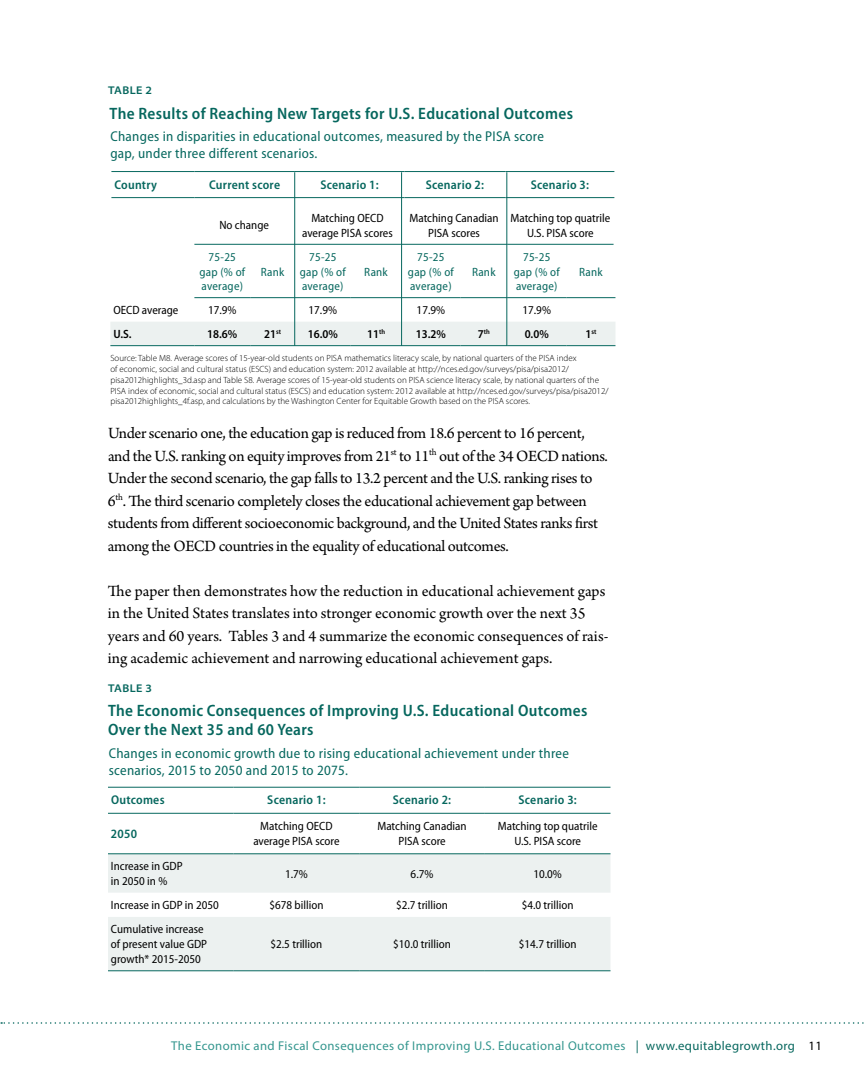
<style>
.page{position:relative;width:864px;height:1080px;background:#fff}
.page>*{position:absolute;margin:0;border:0;box-sizing:border-box;transform-origin:0 0}
.t1{font:16.5px/22.5px "Arno Pro";letter-spacing:-.02em;color:#000}
.t2{font:600 semi-condensed 16.5px/19.5px "Myriad Pro";letter-spacing:.02em;color:#06675e}
.t3{font:semi-condensed 14.25px/17.1px "Myriad Pro";letter-spacing:.02em;color:#07685f}
.t4{font:12.75px "Myriad Pro";letter-spacing:.03em;color:#34968e}
.t5{font:600 semi-condensed 12.75px "Myriad Pro";letter-spacing:.02em;color:#06675e}
.t6{font:semi-condensed 12px/15px "Myriad Pro";color:#000;text-align:center}
.t7{font:semi-condensed 12px/14.4px "Myriad Pro";letter-spacing:.02em;color:#06675e;text-align:center}
.t8{font:600 semi-condensed 12px "Myriad Pro";color:#000}
.t9{font:600 semi-expanded 11.25px "Myriad Pro";letter-spacing:.04em;color:#06675e}
.t10{font:300 9px/10.8px "Myriad Pro";color:#000}
.t11{font:600 semi-condensed 7.05px "Myriad Pro";color:#000}
.s1{font-size:12px}
.s2{color:#06675e}
.s3{color:#000}
</style>
<div class="page">
<svg style="left:1px;top:1022px;width:863px;height:2px"></svg>
<hr style="left:194px;top:244px;width:100px;height:1px;background:#07685f">
<hr style="left:294px;top:244px;width:107px;height:1px;background:#07685f">
<hr style="left:401px;top:244px;width:106px;height:1px;background:#07685f">
<hr style="left:507px;top:244px;width:107px;height:1px;background:#07685f">
<hr style="left:111px;top:171px;width:83px;height:1px;background:#07685f">
<hr style="left:194px;top:171px;width:101px;height:1px;background:#07685f">
<hr style="left:295px;top:171px;width:109px;height:1px;background:#07685f">
<hr style="left:404px;top:171px;width:102px;height:1px;background:#07685f">
<hr style="left:506px;top:171px;width:108px;height:1px;background:#07685f">
<hr style="left:111px;top:197px;width:83px;height:1px;background:#07685f">
<hr style="left:194px;top:197px;width:101px;height:1px;background:#07685f">
<hr style="left:295px;top:197px;width:109px;height:1px;background:#07685f">
<hr style="left:404px;top:197px;width:102px;height:1px;background:#07685f">
<hr style="left:506px;top:197px;width:108px;height:1px;background:#07685f">
<div style="left:110px;top:322px;width:505px;height:23px;background:#ecf1f0"></div>
<hr style="left:194px;top:297px;width:56px;height:1px;background:#07685f">
<hr style="left:250px;top:297px;width:45px;height:1px;background:#07685f">
<hr style="left:295px;top:297px;width:56px;height:1px;background:#07685f">
<hr style="left:351px;top:297px;width:50px;height:1px;background:#07685f">
<hr style="left:401px;top:297px;width:59px;height:1px;background:#07685f">
<hr style="left:460px;top:297px;width:47px;height:1px;background:#07685f">
<hr style="left:507px;top:297px;width:59px;height:1px;background:#07685f">
<hr style="left:566px;top:297px;width:49px;height:1px;background:#07685f">
<hr style="left:110px;top:345px;width:84px;height:1px;background:#07685f">
<hr style="left:194px;top:345px;width:56px;height:1px;background:#07685f">
<hr style="left:250px;top:345px;width:45px;height:1px;background:#07685f">
<hr style="left:295px;top:345px;width:56px;height:1px;background:#07685f">
<hr style="left:351px;top:345px;width:50px;height:1px;background:#07685f">
<hr style="left:401px;top:345px;width:59px;height:1px;background:#07685f">
<hr style="left:460px;top:345px;width:47px;height:1px;background:#07685f">
<hr style="left:507px;top:345px;width:59px;height:1px;background:#07685f">
<hr style="left:566px;top:345px;width:49px;height:1px;background:#07685f">
<hr style="left:294px;top:172px;width:1px;height:174px;background:#06675e">
<hr style="left:401px;top:172px;width:1px;height:174px;background:#06675e">
<hr style="left:507px;top:172px;width:1px;height:174px;background:#06675e">
<div style="left:108px;top:855px;width:502px;height:116px;background:#ecf1f0"></div>
<svg style="left:108px;top:893px;width:502px;height:24px"></svg>
<hr style="left:108px;top:787px;width:126px;height:1px;background:#07685f">
<hr style="left:234px;top:787px;width:125px;height:1px;background:#07685f">
<hr style="left:359px;top:787px;width:126px;height:1px;background:#07685f">
<hr style="left:485px;top:787px;width:125px;height:1px;background:#07685f">
<hr style="left:234px;top:813px;width:125px;height:1px;background:#07685f">
<hr style="left:359px;top:813px;width:126px;height:1px;background:#07685f">
<hr style="left:485px;top:813px;width:125px;height:1px;background:#07685f">
<hr style="left:234px;top:854px;width:125px;height:1px;background:#07685f">
<hr style="left:359px;top:854px;width:126px;height:1px;background:#07685f">
<hr style="left:485px;top:854px;width:125px;height:1px;background:#07685f">
<hr style="left:108px;top:813px;width:126px;height:1px;background:#07685f">
<hr style="left:108px;top:854px;width:126px;height:1px;background:#07685f">
<hr style="left:108px;top:971px;width:126px;height:1px;background:#07685f">
<hr style="left:234px;top:971px;width:125px;height:1px;background:#07685f">
<hr style="left:359px;top:971px;width:126px;height:1px;background:#07685f">
<hr style="left:485px;top:971px;width:125px;height:1px;background:#07685f">
<p class="t9" style="left:108px;top:84px;width:46px">TABLE 2</p>
<p class="t2" style="left:110px;top:104px;width:465px">The Results of Reaching New Targets for U.S. Educational Outcomes</p>
<p class="t3" style="left:110px;top:128px;width:435px">Changes in disparities in educational outcomes, measured by the PISA score gap, under three different scenarios.</p>
<p class="t5" style="left:114px;top:177px;width:44px">Country</p>
<p class="t5" style="left:209px;top:177px;width:72px">Current score</p>
<p class="t5" style="left:320px;top:177px;width:60px">Scenario 1:</p>
<p class="t5" style="left:426px;top:177px;width:60px">Scenario 2:</p>
<p class="t5" style="left:531px;top:177px;width:60px">Scenario 3:</p>
<p class="t6" style="left:219px;top:218px;width:51px">No change</p>
<p class="t6" style="left:302px;top:211px;width:92px">Matching OECD average PISA scores</p>
<p class="t6" style="left:409px;top:211px;width:91px">Matching Canadian<br>PISA scores</p>
<p class="t6" style="left:510px;top:211px;width:101px">Matching top quatrile<br>U.S. PISA score</p>
<p class="t7" style="left:199px;top:250px;width:47px">75-25 gap (% of average)</p>
<p class="t7" style="left:261px;top:265px;width:25px">Rank</p>
<p class="t7" style="left:300px;top:250px;width:47px">75-25 gap (% of average)</p>
<p class="t7" style="left:364px;top:265px;width:25px">Rank</p>
<p class="t7" style="left:408px;top:250px;width:47px">75-25 gap (% of average)</p>
<p class="t7" style="left:472px;top:265px;width:25px">Rank</p>
<p class="t7" style="left:514px;top:250px;width:47px">75-25 gap (% of average)</p>
<p class="t7" style="left:579px;top:265px;width:25px">Rank</p>
<p class="t6" style="left:113px;top:303px;width:67px">OECD average</p>
<p class="t6" style="left:208px;top:303px;width:30px">17.9%</p>
<p class="t6" style="left:309px;top:303px;width:30px">17.9%</p>
<p class="t6" style="left:417px;top:303px;width:30px">17.9%</p>
<p class="t6" style="left:522px;top:303px;width:30px">17.9%</p>
<p class="t8" style="left:113px;top:328px;width:20px">U.S.</p>
<p class="t8" style="left:207px;top:328px;width:32px">18.6%</p>
<p class="t8" style="left:264px;top:328px;width:18px">21<sup>st</sup></p>
<p class="t8" style="left:308px;top:328px;width:32px">16.0%</p>
<p class="t8" style="left:367px;top:328px;width:19px">11<sup>th</sup></p>
<p class="t8" style="left:416px;top:328px;width:32px">13.2%</p>
<p class="t11" style="left:478px;top:328px;width:13px"><span class="s1">7</span>th</p>
<p class="t8" style="left:525px;top:328px;width:26px">0.0%</p>
<p class="t11" style="left:585px;top:328px;width:12px"><span class="s1">1</span>st</p>
<p class="t10" style="left:110px;top:353px;width:500px">Source: Table M8. Average scores of 15-year-old students on PISA mathematics literacy scale, by national quarters of the PISA index<br>of economic, social and cultural status (ESCS) and education system: 2012 available at http://nces.ed.gov/surveys/pisa/pisa2012/ pisa2012highlights_3d.asp and Table S8. Average scores of 15-year-old students on PISA science literacy scale, by national quarters of the PISA index of economic, social and cultural status (ESCS) and education system: 2012 available at http://nces.ed.gov/surveys/pisa/pisa2012/ pisa2012highlights_4f.asp, and calculations by the Washington Center for Equitable Growth based on the PISA scores.</p>
<p class="t1" style="left:108px;top:423px;width:501px">Under scenario one, the education gap is reduced from 18.6 percent to 16 percent, and the U.S. ranking on equity improves from 21<sup>st</sup> to 11<sup>th</sup> out of the 34 OECD nations.<br>Under the second scenario, the gap falls to 13.2 percent and the U.S. ranking rises to 6<sup>th</sup>. The third scenario completely closes the educational achievement gap between students from different socioeconomic background, and the United States ranks first among the OECD countries in the equality of educational outcomes.</p>
<p class="t1" style="left:108px;top:580px;width:502px">The paper then demonstrates how the reduction in educational achievement gaps in the United States translates into stronger economic growth over the next 35 years and 60 years. Tables 3 and 4 summarize the economic consequences of rais&shy;ing academic achievement and narrowing educational achievement gaps.</p>
<p class="t9" style="left:108px;top:682px;width:46px">TABLE 3</p>
<p class="t2" style="left:108px;top:701px;width:481px">The Economic Consequences of Improving U.S. Educational Outcomes<br>Over the Next 35 and 60 Years</p>
<p class="t3" style="left:109px;top:745px;width:462px">Changes in economic growth due to rising educational achievement under three scenarios, 2015 to 2050 and 2015 to 2075.</p>
<p class="t5" style="left:111px;top:793px;width:55px">Outcomes</p>
<p class="t5" style="left:267px;top:793px;width:60px">Scenario 1:</p>
<p class="t5" style="left:393px;top:793px;width:60px">Scenario 2:</p>
<p class="t5" style="left:519px;top:793px;width:60px">Scenario 3:</p>
<p class="t5" style="left:111px;top:826px;width:28px">2050</p>
<p class="t6" style="left:253px;top:819px;width:88px">Matching OECD average PISA score</p>
<p class="t6" style="left:377px;top:819px;width:91px">Matching Canadian<br>PISA score</p>
<p class="t6" style="left:498px;top:819px;width:101px">Matching top quatrile<br>U.S. PISA score</p>
<p class="t6" style="left:111px;top:859px;width:73px;text-align:left">Increase in GDP in 2050 in %</p>
<p class="t6" style="left:285px;top:867px;width:24px">1.7%</p>
<p class="t6" style="left:411px;top:867px;width:24px">6.7%</p>
<p class="t6" style="left:533px;top:867px;width:30px">10.0%</p>
<p class="t6" style="left:111px;top:898px;width:109px">Increase in GDP in 2050</p>
<p class="t6" style="left:269px;top:898px;width:56px">$678 billion</p>
<p class="t6" style="left:396px;top:898px;width:53px">$2.7 trillion</p>
<p class="t6" style="left:522px;top:898px;width:53px">$4.0 trillion</p>
<p class="t6" style="left:111px;top:922px;width:98px;text-align:left">Cumulative increase of present value GDP growth* 2015-2050</p>
<p class="t6" style="left:270px;top:937px;width:53px">$2.5 trillion</p>
<p class="t6" style="left:393px;top:937px;width:59px">$10.0 trillion</p>
<p class="t6" style="left:519px;top:937px;width:59px">$14.7 trillion</p>
<p class="t4" style="left:171px;top:1038px;width:652px">The Economic and Fiscal Consequences of Improving U.S. Educational Outcomes <span class="s2">| www.equitablegrowth.org</span> <span class="s3">11</span></p>
</div>
